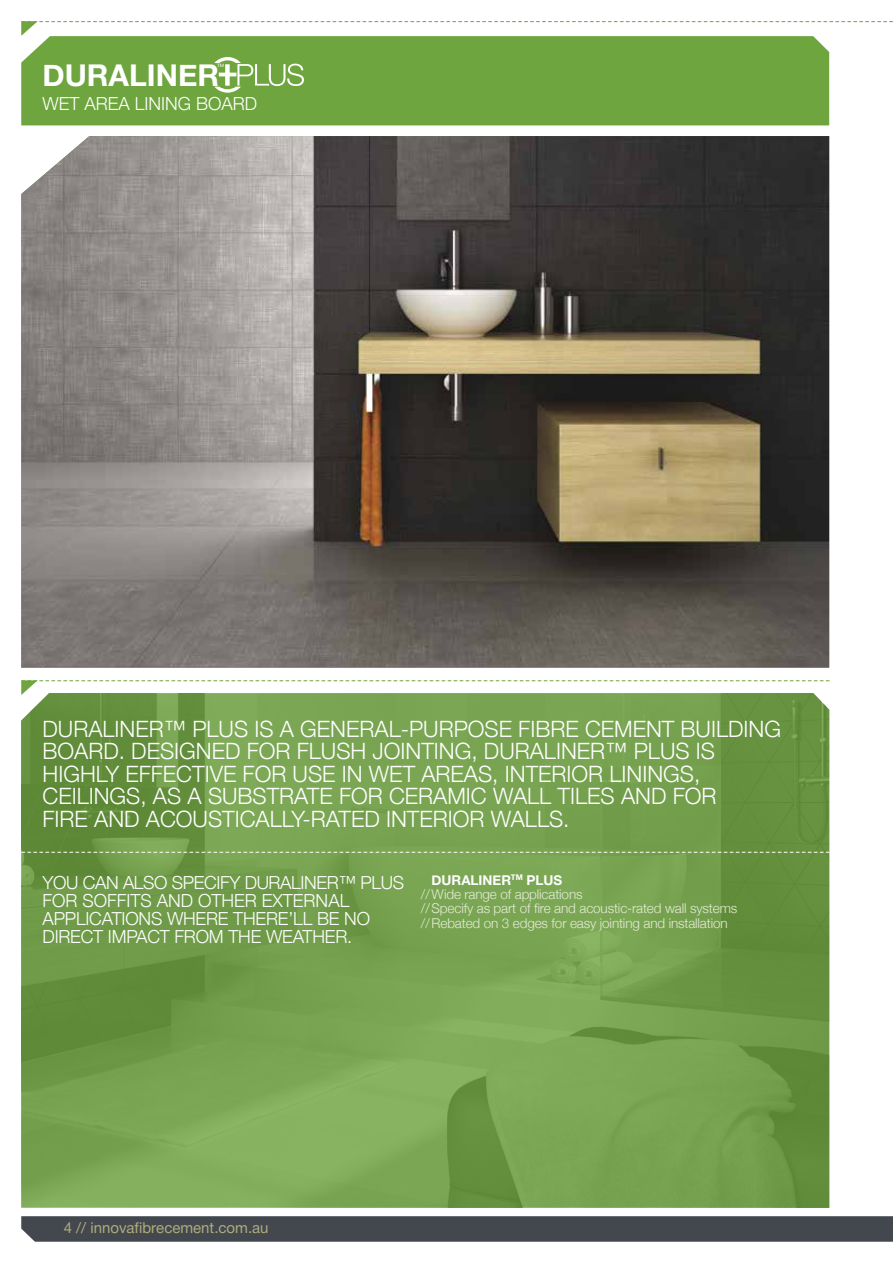
<style>
.page{position:relative;width:893px;height:1263px;background:#fff}
.page>*{position:absolute;margin:0;border:0;box-sizing:border-box;transform-origin:0 0}
.t1{font:700 30px "Helvetica Neue";color:#fff}
.t2{font:300 22.5px/22.5px "Helvetica Neue";color:#fff}
.t3{font:300 18px/18px "Helvetica Neue";letter-spacing:-.01em;color:#fff}
.t4{font:15px "Helvetica Neue";color:#b1ad7c}
.t5{font:300 13.5px/14.2px "Helvetica Neue";letter-spacing:-.01em;color:#e4ebd5}
.t6{font:4.5px "Helvetica Neue";color:#fff;scale:1.1 1}
.s1{font-weight:700;color:#fff}
</style>
<div class="page">
<svg style="left:21px;top:695px;width:808px;height:513px;background:#74a04e"></svg>
<div style="left:21px;top:36px;width:808px;height:89px;background:#6ea53e"></div>
<svg style="left:22px;top:852px;width:807px;height:1px"></svg>
<svg style="left:21px;top:21px;width:872px;height:15px"></svg>
<svg style="left:21px;top:680px;width:808px;height:15px"></svg>
<img style="left:21px;top:136px;width:808px;height:532px">
<svg style="left:214px;top:57px;width:90px;height:36px;background:#8db867"></svg>
<svg style="left:21px;top:1216px;width:872px;height:26px;background:#464c51"></svg>
<h1 class="t1" style="left:43px;top:51px;width:178px">DURALINER</h1>
<p class="t3" style="left:43px;top:93px;width:216px">WET AREA LINING BOARD</p>
<p class="t6" style="left:217px;top:63px;width:8px">TM</p>
<p class="t2" style="left:43px;top:716px;width:740px">DURALINER™ PLUS IS A GENERAL-PURPOSE FIBRE CEMENT BUILDING BOARD. DESIGNED FOR FLUSH JOINTING, DURALINER™ PLUS IS HIGHLY EFFECTIVE FOR USE IN WET AREAS, INTERIOR LININGS, CEILINGS, AS A SUBSTRATE FOR CERAMIC WALL TILES AND FOR<br>FIRE AND ACOUSTICALLY-RATED INTERIOR WALLS.</p>
<p class="t3" style="left:43px;top:872px;width:363px">YOU CAN ALSO SPECIFY DURALINER™ PLUS FOR SOFFITS AND OTHER EXTERNAL APPLICATIONS WHERE THERE’LL BE NO DIRECT IMPACT FROM THE WEATHER.</p>
<p class="t5" style="left:421px;top:872px;width:318px;text-indent:11px"><span class="s1">DURALINER</span><sup>TM</sup> <span class="s1">PLUS<br></span>//Wide range of applications<br>//Specify as part of fire and acoustic-rated wall systems //Rebated on 3 edges for easy jointing and installation</p>
<p class="t4" style="left:64px;top:1216px;width:206px">4 // innovafibrecement.com.au</p>
</div>
